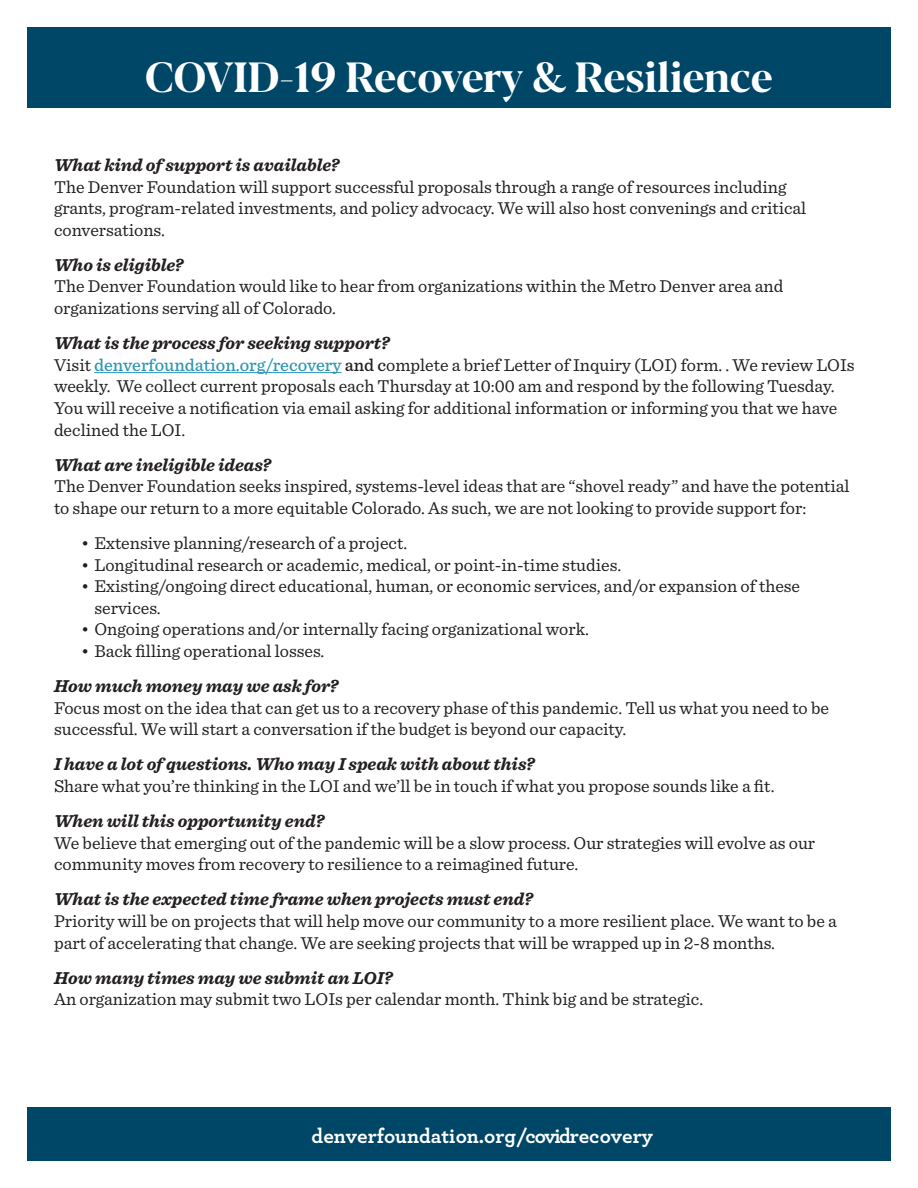
<style>
.page{position:relative;width:918px;height:1188px;background:#fff}
.page>*{position:absolute;margin:0;border:0;box-sizing:border-box;transform-origin:0 0}
.t1{font:700 42px "Blacker Pro Dis";letter-spacing:-.015em;color:#fff}
.intro_txt_italic_in{font:700 21px "Archer";color:#fff}
.t2{font:18px/21.6px "Sentinel";color:#231f20}
.t3{font:italic 700 18px "Sentinel";color:#231f20}
.s1{font-weight:700;font-style:italic}
.s2{font-weight:500;color:#2e97b4}
.s3{font-weight:500}
</style>
<div class="page">
<hr style="left:94px;top:372px;width:248px;height:1px;background:#2e97b4">
<div style="left:27px;top:27px;width:864px;height:81px;background:#004667"></div>
<div style="left:27px;top:1107px;width:864px;height:54px;background:#004667"></div>
<p class="t1" style="left:145px;top:47px;width:629px">COVID-19 Recovery &amp; Resilience</p>
<p class="t3" style="left:54px;top:151px;width:287px">What kind of support is available?</p>
<p class="t2" style="left:54px;top:175px;width:754px">The Denver Foundation will support successful proposals through a range of resources including grants, program-related investments, and policy advocacy. We will also host convenings and critical conversations.</p>
<p class="t2" style="left:54px;top:253px;width:731px"><span class="s1">Who is eligible?<br></span>The Denver Foundation would like to hear from organizations within the Metro Denver area and organizations serving all of Colorado.</p>
<p class="t2" style="left:54px;top:331px;width:802px"><span class="s1">What is the process for seeking support?<br></span>Visit <span class="s2">denverfoundation.org/recovery</span> <span class="s3">and c</span>omplete a brief Letter of Inquiry (LOI) form. . We review LOIs weekly. We collect current proposals each Thursday at 10:00 am and respond by the following Tuesday.<br>You will receive a notification via email asking for additional information or informing you that we have declined the LOI.</p>
<p class="t3" style="left:54px;top:451px;width:219px">What are ineligible ideas?</p>
<p class="t2" style="left:54px;top:474px;width:797px">The Denver Foundation seeks inspired, systems-level ideas that are “shovel ready” and have the potential to shape our return to a more equitable Colorado. As such, we are not looking to provide support for:</p>
<p class="t2" style="left:81px;top:531px;width:328px">• Extensive planning/research of a project.</p>
<p class="t2" style="left:81px;top:553px;width:542px">• Longitudinal research or academic, medical, or point-in-time studies.</p>
<p class="t2" style="left:94px;top:574px;width:707px;text-indent:-14px">• Existing/ongoing direct educational, human, or economic services, and/or expansion of these services.</p>
<p class="t2" style="left:81px;top:617px;width:510px">• Ongoing operations and/or internally facing organizational work.</p>
<p class="t2" style="left:81px;top:639px;width:245px">• Back filling operational losses.</p>
<p class="t2" style="left:54px;top:674px;width:777px"><span class="s1">How much money may we ask for?<br></span>Focus most on the idea that can get us to a recovery phase of this pandemic. Tell us what you need to be successful. We will start a conversation if the budget is beyond our capacity.</p>
<p class="t3" style="left:54px;top:750px;width:482px">I have a lot of questions. Who may I speak with about this?</p>
<p class="t2" style="left:54px;top:774px;width:722px">Share what you’re thinking in the LOI and we’ll be in touch if what you propose sounds like a fit.</p>
<p class="t2" style="left:54px;top:809px;width:763px"><span class="s1">When will this opportunity end?<br></span>We believe that emerging out of the pandemic will be a slow process. Our strategies will evolve as our community moves from recovery to resilience to a reimagined future.</p>
<p class="t2" style="left:54px;top:887px;width:784px"><span class="s1">What is the expected time frame when projects must end?<br></span>Priority will be on projects that will help move our community to a more resilient place. We want to be a part of accelerating that change. We are seeking projects that will be wrapped up in 2-8 months.</p>
<p class="t2" style="left:54px;top:966px;width:651px"><span class="s1">How many times may we submit an LOI?<br></span>An organization may submit two LOIs per calendar month. Think big and be strategic.</p>
<p class="intro_txt_italic_in" style="left:312px;top:1119px;width:343px">denverfoundation.org/covidrecovery</p>
</div>
